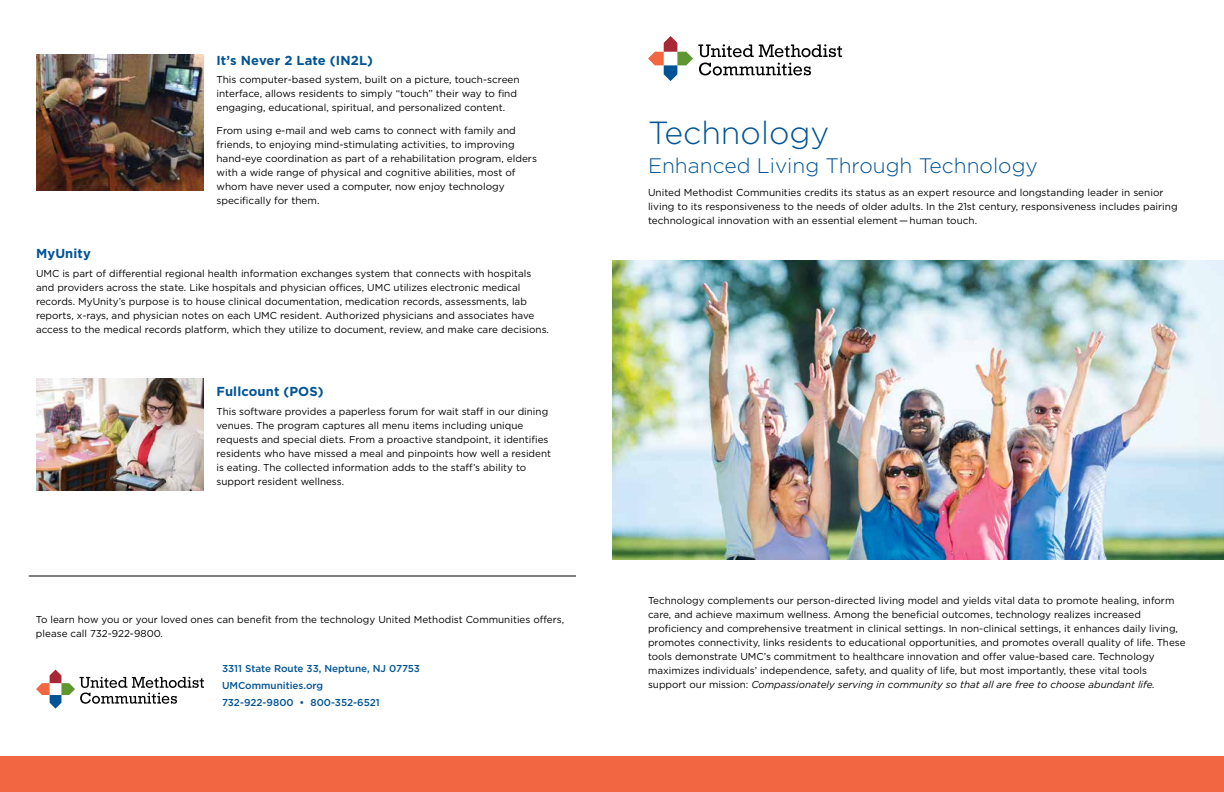
<style>
.page{position:relative;width:1224px;height:792px;background:#fff}
.page>*{position:absolute;margin:0;border:0;box-sizing:border-box;transform-origin:0 0}
.t1{font:300 32px "Gotham";color:#005495}
.t2{font:300 21px "Gotham";color:#005495}
.t3{font:700 13px "Gotham";letter-spacing:.01em;color:#005495}
.t4{font:10px/14px "Gotham";color:#000}
.t5{font:500 10px/17px "Gotham";color:#005495}
.s1{font-style:italic}
</style>
<div class="page">
<svg style="left:648px;top:36px;width:194px;height:45px"></svg>
<img style="left:612px;top:260px;width:612px;height:300px">
<div style="left:603px;top:756px;width:621px;height:36px;background:#f26641"></div>
<svg style="left:36px;top:670px;width:168px;height:39px"></svg>
<div style="left:0;top:756px;width:772px;height:36px;background:#f26641"></div>
<img style="left:36px;top:55px;width:168px;height:135px">
<img style="left:36px;top:378px;width:168px;height:112px">
<hr style="left:29px;top:576px;width:547px;height:1px;background:#000">
<h3 class="t3" style="left:216px;top:52px;width:158px">It’s Never 2 Late (IN2L)</h3>
<p class="t4" style="left:216px;top:73px;width:305px">This computer-based system, built on a picture, touch-screen interface, allows residents to simply “touch” their way to find engaging, educational, spiritual, and personalized content.</p>
<p class="t4" style="left:216px;top:124px;width:322px">From using e-mail and web cams to connect with family and friends, to enjoying mind-stimulating activities, to improving hand-eye coordination as part of a rehabilitation program, elders with a wide range of physical and cognitive abilities, most of whom have never used a computer, now enjoy technology specifically for them.</p>
<h3 class="t3" style="left:36px;top:245px;width:56px">MyUnity</h3>
<p class="t4" style="left:36px;top:266px;width:515px">UMC is part of differential regional health information exchanges system that connects with hospitals and providers across the state. Like hospitals and physician offices, UMC utilizes electronic medical records. MyUnity’s purpose is to house clinical documentation, medication records, assessments, lab reports, x-rays, and physician notes on each UMC resident. Authorized physicians and associates have access to the medical records platform, which they utilize to document, review, and make care decisions.</p>
<h3 class="t3" style="left:216px;top:383px;width:109px">Fullcount (POS)</h3>
<p class="t4" style="left:216px;top:404px;width:336px">This software provides a paperless forum for wait staff in our dining venues. The program captures all menu items including unique requests and special diets. From a proactive standpoint, it identifies residents who have missed a meal and pinpoints how well a resident is eating. The collected information adds to the staff’s ability to support resident wellness.</p>
<p class="t4" style="left:36px;top:612px;width:530px">To learn how you or your loved ones can benefit from the technology United Methodist Communities offers, please call 732-922-9800.</p>
<p class="t5" style="left:222px;top:660px;width:200px">3311 State Route 33, Neptune, NJ 07753<br>UMCommunities.org<br>732-922-9800 • 800-352-6521</p>
<h1 class="t1" style="left:648px;top:112px;width:183px">Technology</h1>
<h2 class="t2" style="left:648px;top:153px;width:391px">Enhanced Living Through Technology</h2>
<p class="t4" style="left:648px;top:186px;width:531px">United Methodist Communities credits its status as an expert resource and longstanding leader in senior living to its responsiveness to the needs of older adults. In the 21st century, responsiveness includes pairing technological innovation with an essential element — human touch.</p>
<p class="t4" style="left:648px;top:593px;width:539px">Technology complements our person-directed living model and yields vital data to promote healing, inform care, and achieve maximum wellness. Among the beneficial outcomes, technology realizes increased proficiency and comprehensive treatment in clinical settings. In non-clinical settings, it enhances daily living, promotes connectivity, links residents to educational opportunities, and promotes overall quality of life. These tools demonstrate UMC’s commitment to healthcare innovation and offer value-based care. Technology maximizes individuals’ independence, safety, and quality of life, but most importantly, these vital tools support our mission: <span class="s1">Compassionately serving in community so that all are free to choose abundant life.</span></p>
</div>
